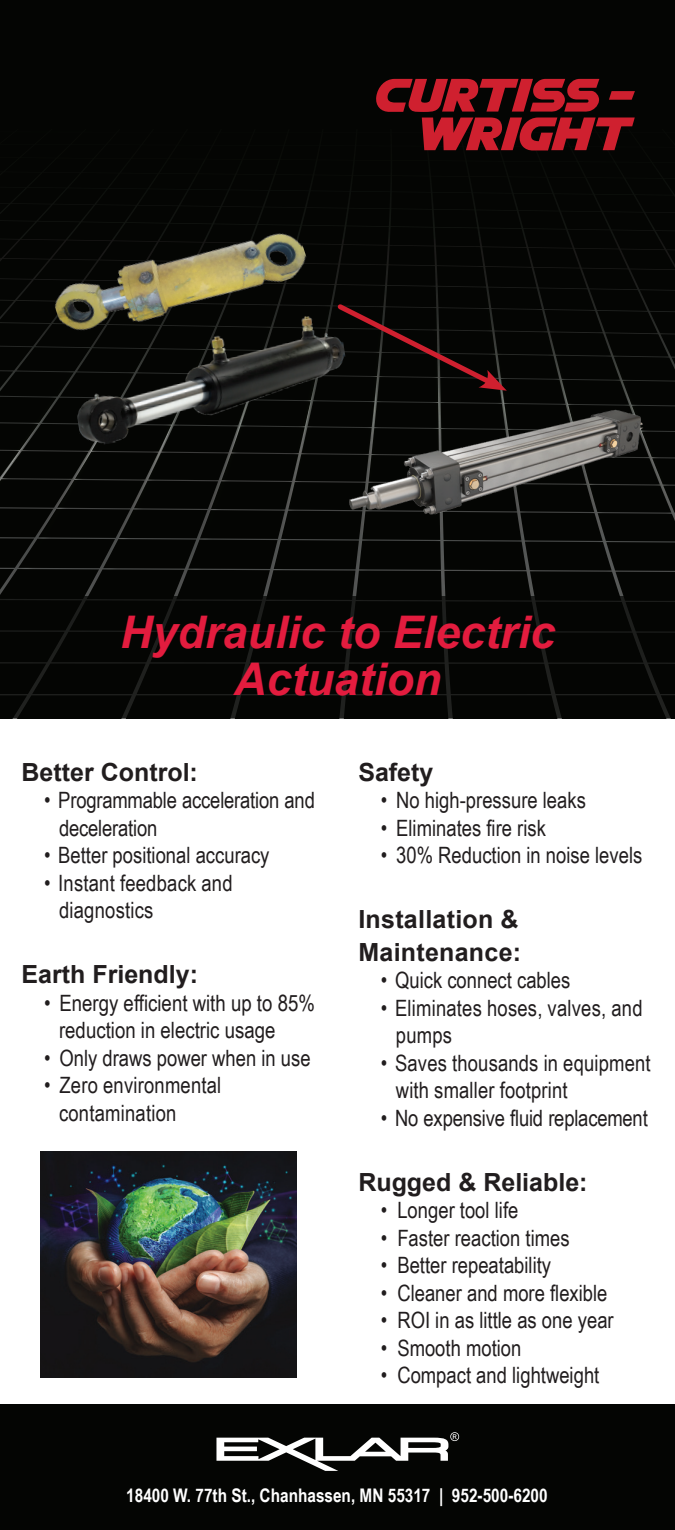
<style>
.page{position:relative;width:675px;height:1530px;background:#fff}
.page>*{position:absolute;margin:0;border:0;box-sizing:border-box;transform-origin:0 0}
.t1{font:italic 700 45px/47.5px "Arial";color:#e31c3e;text-align:center}
.t2{font:700 25px/32.5px "Arial";color:#211d1e}
.t3{font:22.5px/27.5px "Arial Narrow";color:#211d1e}
.t4{font:700 18.75px "Arial Narrow";color:#fff}
</style>
<div class="page">
<div style="left:0;top:0;width:675px;height:718px;background:#040503"></div>
<svg style="left:377px;top:194px;width:18px;height:377px"></svg>
<svg style="left:0;top:195px;width:50px;height:400px"></svg>
<svg style="left:50px;top:193px;width:97px;height:404px"></svg>
<svg style="left:147px;top:188px;width:91px;height:409px"></svg>
<svg style="left:238px;top:188px;width:139px;height:409px"></svg>
<svg style="left:654px;top:189px;width:21px;height:383px"></svg>
<svg style="left:562px;top:188px;width:92px;height:409px"></svg>
<svg style="left:482px;top:188px;width:80px;height:409px"></svg>
<svg style="left:395px;top:188px;width:87px;height:409px"></svg>
<div style="left:0;top:1404px;width:675px;height:126px;background:#040503"></div>
<svg style="left:376px;top:79px;width:259px;height:72px"></svg>
<svg style="left:216px;top:1432px;width:243px;height:39px"></svg>
<img style="left:49px;top:209px;width:262px;height:143px">
<img style="left:67px;top:311px;width:271px;height:137px">
<img style="left:337px;top:391px;width:316px;height:141px">
<svg style="left:338px;top:304px;width:169px;height:87px"></svg>
<img style="left:41px;top:1152px;width:255px;height:225px">
<h1 class="t1" style="left:120px;top:609px;width:437px">Hydraulic to Electric<br>Actuation</h1>
<p class="t2" style="left:22px;top:756px;width:178px">Better Control:</p>
<p class="t3" style="left:59px;top:786px;width:257px;text-indent:-15px">• Programmable acceleration and deceleration</p>
<p class="t3" style="left:44px;top:841px;width:227px">• Better positional accuracy</p>
<p class="t3" style="left:59px;top:868px;width:175px;text-indent:-15px">• Instant feedback and diagnostics</p>
<p class="t2" style="left:22px;top:959px;width:178px">Earth Friendly:</p>
<p class="t3" style="left:59px;top:988px;width:257px;text-indent:-15px">• Energy efficient with up to 85% reduction in electric usage</p>
<p class="t3" style="left:44px;top:1043px;width:268px">• Only draws power when in use</p>
<p class="t3" style="left:59px;top:1071px;width:164px;text-indent:-15px">• Zero environmental contamination</p>
<p class="t2" style="left:358px;top:756px;width:77px">Safety</p>
<p class="t3" style="left:381px;top:786px;width:207px">• No high-pressure leaks</p>
<p class="t3" style="left:381px;top:813px;width:167px">• Eliminates fire risk</p>
<p class="t3" style="left:381px;top:841px;width:263px">• 30% Reduction in noise levels</p>
<p class="t2" style="left:358px;top:904px;width:164px">Installation &amp;<br>Maintenance:</p>
<p class="t3" style="left:381px;top:966px;width:191px">• Quick connect cables</p>
<p class="t3" style="left:396px;top:993px;width:248px;text-indent:-15px">• Eliminates hoses, valves, and pumps</p>
<p class="t3" style="left:396px;top:1048px;width:256px;text-indent:-15px">• Saves thousands in equipment with smaller footprint</p>
<p class="t3" style="left:381px;top:1103px;width:268px">• No expensive fluid replacement</p>
<p class="t2" style="left:358px;top:1166px;width:231px">Rugged &amp; Reliable:</p>
<p class="t3" style="left:381px;top:1196px;width:139px">• Longer tool life</p>
<p class="t3" style="left:381px;top:1223px;width:190px">• Faster reaction times</p>
<p class="t3" style="left:381px;top:1251px;width:172px">• Better repeatability</p>
<p class="t3" style="left:381px;top:1278px;width:228px">• Cleaner and more flexible</p>
<p class="t3" style="left:381px;top:1306px;width:234px">• ROI in as little as one year</p>
<p class="t3" style="left:381px;top:1333px;width:142px">• Smooth motion</p>
<p class="t3" style="left:381px;top:1361px;width:220px">• Compact and lightweight</p>
<p class="t4" style="left:126px;top:1481px;width:423px">18400 W. 77th St., Chanhassen, MN 55317 | 952-500-6200</p>
</div>
